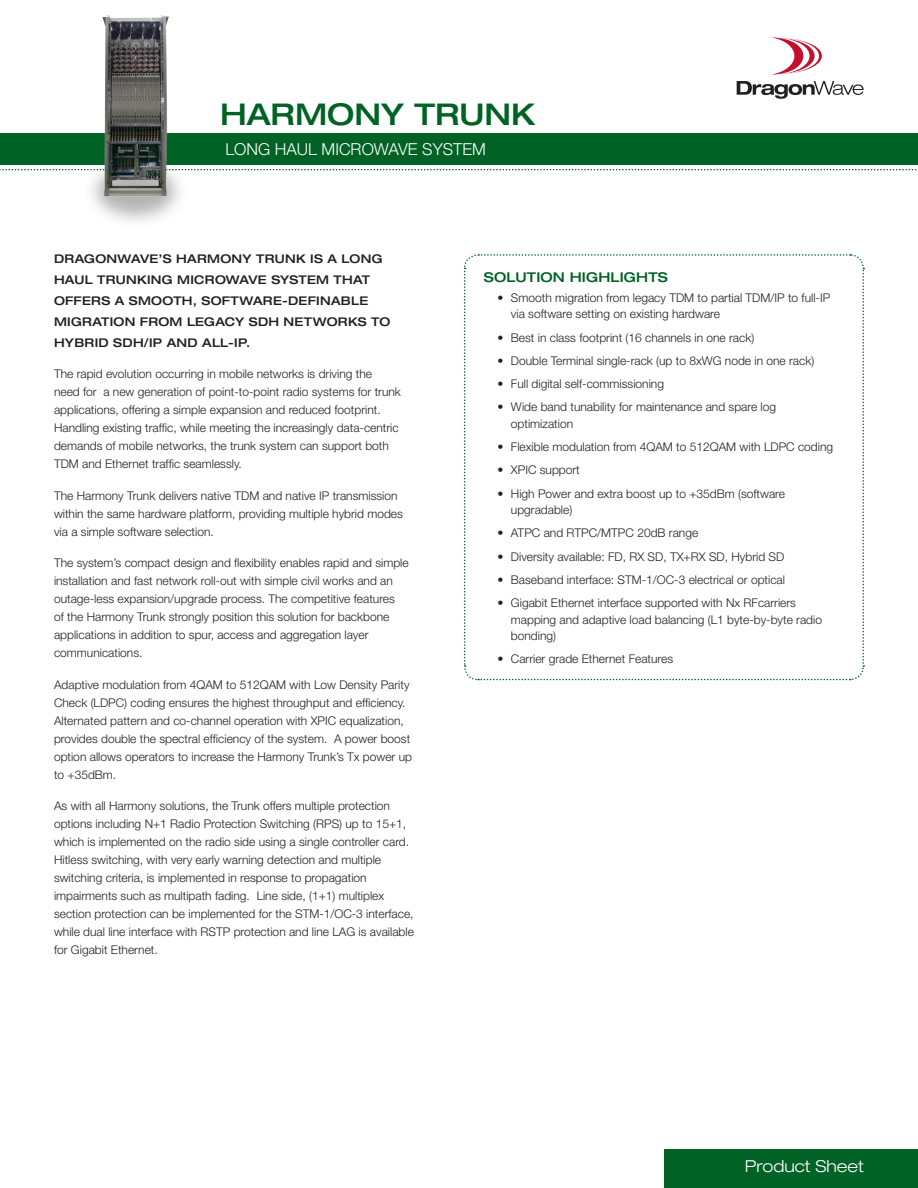
<style>
.page{position:relative;width:918px;height:1188px;background:#fff}
.page>*{position:absolute;margin:0;border:0;box-sizing:border-box;transform-origin:0 0}
.t1{font:500 expanded 30px "Helvetica Neue LT Pro";color:#006224}
.t2{font:300 16.5px "Helvetica Neue LT Pro";color:#fff}
.t3{font:300 expanded 16.5px "Helvetica Neue LT Pro";color:#fff}
.Subhead_Benefits-Fea{font:500 expanded 13.5px "Helvetica Neue LT Pro";letter-spacing:.01em;color:#006224}
.Body{font:300 12px/18px "Helvetica Neue LT Pro";color:#231f20}
.Body_Header{font:500 expanded 12px/21px "Helvetica Neue LT Pro";letter-spacing:.025em;color:#231f20}
</style>
<div class="page">
<svg style="left:0;top:169px;width:917px;height:1px"></svg>
<div style="left:0;top:133px;width:918px;height:32px;background:#006224"></div>
<div style="left:664px;top:1149px;width:254px;height:39px;background:#006224"></div>
<svg style="left:737px;top:81px;width:127px;height:18px"></svg>
<svg style="left:771px;top:37px;width:51px;height:38px"></svg>
<div style="left:83px;top:153px;width:105px;height:76px;background:#231f20;opacity:.34"></div>
<svg style="left:464px;top:254px;width:401px;height:427px"></svg>
<img style="left:99px;top:16px;width:70px;height:184px">
<h1 class="t1" style="left:220px;top:95px;width:317px">HARMONY TRUNK</h1>
<h2 class="t2" style="left:225px;top:139px;width:262px">LONG HAUL MICROWAVE SYSTEM</h2>
<p class="Body_Header" style="left:54px;top:248px;width:338px">DRAGONWAVE’S HARMONY TRUNK IS A LONG HAUL TRUNKING MICROWAVE SYSTEM THAT OFFERS A SMOOTH, SOFTWARE-DEFINABLE MIGRATION FROM LEGACY SDH NETWORKS TO HYBRID SDH/IP AND ALL-IP.</p>
<p class="Body" style="left:54px;top:365px;width:348px">The rapid evolution occurring in mobile networks is driving the<br>need for a new generation of point-to-point radio systems for trunk applications, offering a simple expansion and reduced footprint.<br>Handling existing traffic, while meeting the increasingly data-centric demands of mobile networks, the trunk system can support both TDM and Ethernet traffic seamlessly.</p>
<p class="Body" style="left:54px;top:486px;width:350px">The Harmony Trunk delivers native TDM and native IP transmission within the same hardware platform, providing multiple hybrid modes via a simple software selection.</p>
<p class="Body" style="left:54px;top:554px;width:356px">The system’s compact design and flexibility enables rapid and simple installation and fast network roll-out with simple civil works and an outage-less expansion/upgrade process. The competitive features<br>of the Harmony Trunk strongly position this solution for backbone applications in addition to spur, access and aggregation layer communications.</p>
<p class="Body" style="left:54px;top:675px;width:360px">Adaptive modulation from 4QAM to 512QAM with Low Density Parity Check (LDPC) coding ensures the highest throughput and efficiency.<br>Alternated pattern and co-channel operation with XPIC equalization, provides double the spectral efficiency of the system. A power boost option allows operators to increase the Harmony Trunk’s Tx power up to +35dBm.</p>
<p class="Body" style="left:54px;top:797px;width:361px">As with all Harmony solutions, the Trunk offers multiple protection options including N+1 Radio Protection Switching (RPS) up to 15+1, which is implemented on the radio side using a single controller card.<br>Hitless switching, with very early warning detection and multiple switching criteria, is implemented in response to propagation impairments such as multipath fading. Line side, (1+1) multiplex section protection can be implemented for the STM-1/OC-3 interface, while dual line interface with RSTP protection and line LAG is available for Gigabit Ethernet.</p>
<p class="Subhead_Benefits-Fea" style="left:484px;top:269px;width:185px">SOLUTION HIGHLIGHTS</p>
<p class="Body" style="left:511px;top:289px;width:321px;line-height:16.5px;text-indent:-14px">• Smooth migration from legacy TDM to partial TDM/IP to full-IP via software setting on existing hardware</p>
<p class="Body" style="left:497px;top:328px;width:258px">• Best in class footprint (16 channels in one rack)</p>
<p class="Body" style="left:497px;top:351px;width:318px">• Double Terminal single-rack (up to 8xWG node in one rack)</p>
<p class="Body" style="left:497px;top:375px;width:168px">• Full digital self-commissioning</p>
<p class="Body" style="left:511px;top:399px;width:267px;line-height:16.5px;text-indent:-14px">• Wide band tunability for maintenance and spare log optimization</p>
<p class="Body" style="left:497px;top:438px;width:337px">• Flexible modulation from 4QAM to 512QAM with LDPC coding</p>
<p class="Body" style="left:497px;top:461px;width:84px">• XPIC support</p>
<p class="Body" style="left:511px;top:485px;width:276px;line-height:16.5px;text-indent:-14px">• High Power and extra boost up to +35dBm (software upgradable)</p>
<p class="Body" style="left:497px;top:524px;width:202px">• ATPC and RTPC/MTPC 20dB range</p>
<p class="Body" style="left:497px;top:547px;width:288px">• Diversity available: FD, RX SD, TX+RX SD, Hybrid SD</p>
<p class="Body" style="left:497px;top:570px;width:289px">• Baseband interface: STM-1/OC-3 electrical or optical</p>
<p class="Body" style="left:511px;top:594px;width:313px;line-height:16.5px;text-indent:-14px">• Gigabit Ethernet interface supported with Nx RFcarriers mapping and adaptive load balancing (L1 byte-by-byte radio bonding)</p>
<p class="Body" style="left:497px;top:650px;width:177px">• Carrier grade Ethernet Features</p>
<h2 class="t3" style="left:745px;top:1156px;width:121px">Product Sheet</h2>
</div>
